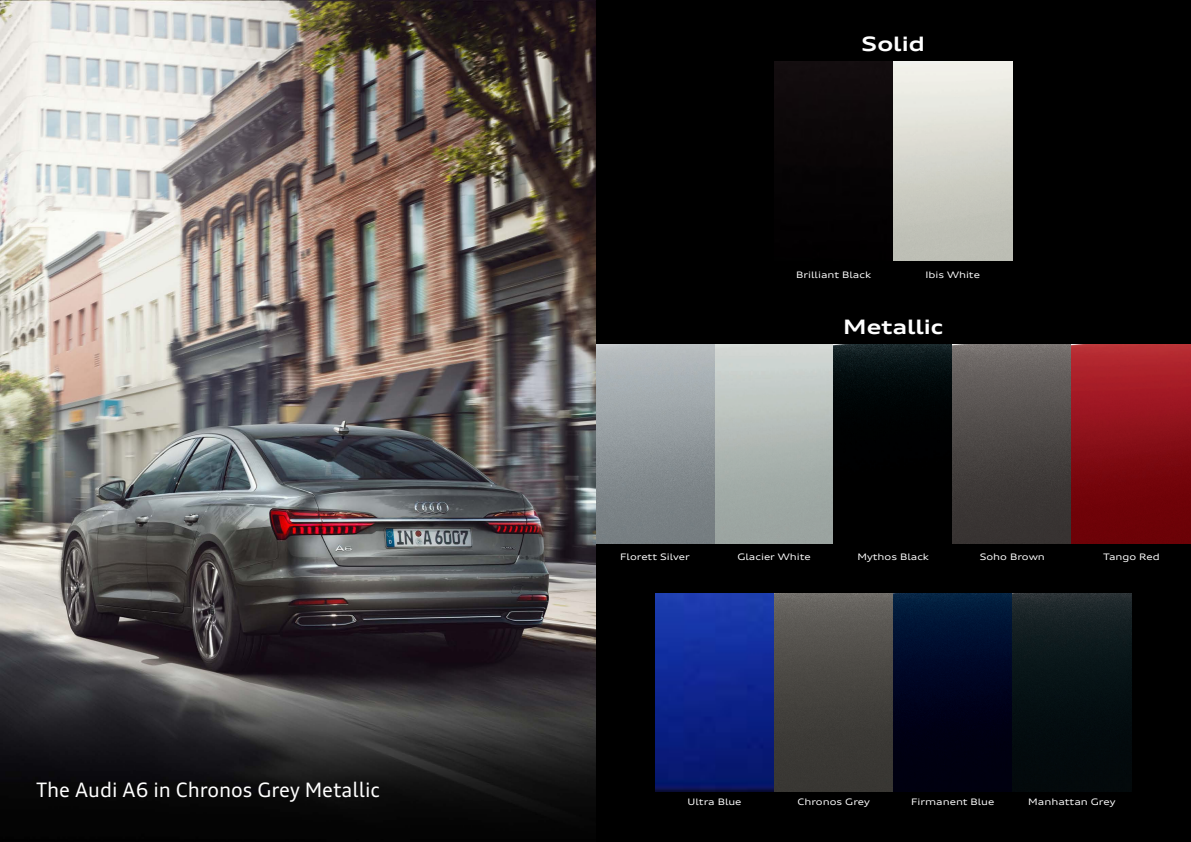
<style>
.page{position:relative;width:1191px;height:842px;background:#000}
.page>*{position:absolute;margin:0;border:0;box-sizing:border-box;transform-origin:0 0}
.t1{font:20px "Audi Type";color:#fff}
.t2{font:700 expanded 20px "Audi Type";color:#fff}
.t3{font:expanded 9px "Audi Type";color:#fff}
</style>
<div class="page">
<img style="left:774px;top:62px;width:238px;height:199px">
<img style="left:595px;top:345px;width:596px;height:198px">
<img style="left:655px;top:593px;width:476px;height:199px">
<img style="left:0;top:0;width:595px;height:815px">
<p class="t1" style="left:36px;top:777px;width:345px">The Audi A6 in Chronos Grey Metallic</p>
<p class="t2" style="left:861px;top:32px;width:65px">Solid</p>
<p class="t3" style="left:796px;top:269px;width:76px">Brilliant Black</p>
<p class="t3" style="left:925px;top:269px;width:56px">Ibis White</p>
<p class="t2" style="left:843px;top:314px;width:101px">Metallic</p>
<p class="t3" style="left:620px;top:552px;width:71px">Florett Silver</p>
<p class="t3" style="left:737px;top:552px;width:75px">Glacier White</p>
<p class="t3" style="left:857px;top:552px;width:73px">Mythos Black</p>
<p class="t3" style="left:979px;top:552px;width:67px">Soho Brown</p>
<p class="t3" style="left:1103px;top:552px;width:58px">Tango Red</p>
<p class="t3" style="left:687px;top:796px;width:56px">Ultra Blue</p>
<p class="t3" style="left:797px;top:796px;width:74px">Chronos Grey</p>
<p class="t3" style="left:911px;top:796px;width:85px">Firmanent Blue</p>
<p class="t3" style="left:1028px;top:796px;width:89px">Manhattan Grey</p>
</div>
